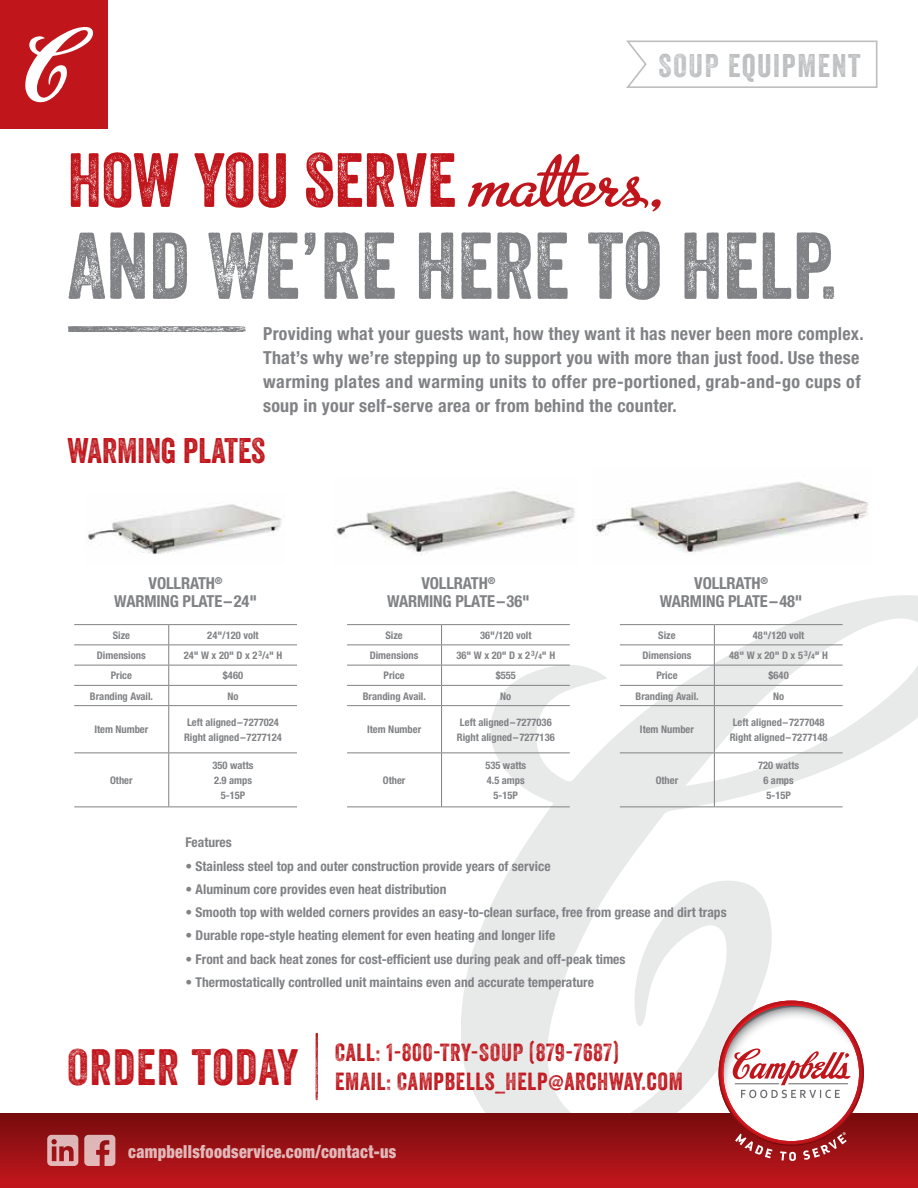
<style>
.page{position:relative;width:918px;height:1188px;background:#fff}
.page>*{position:absolute;margin:0;border:0;box-sizing:border-box;transform-origin:0 0}
.t1{font:91.5px "Veneer Two";color:#808285}
.t2{font:74.1px "Veneer Two";color:#c0151b}
.t3{font:49.5px "Veneer Two";letter-spacing:.03em;color:#c0151b}
.t4{font:34.5px "Veneer Two";color:#c0151b}
.t5{font:31.8px "Veneer Two";letter-spacing:.05em;color:#bcbec0}
.t6{font:24px/28.5px "Veneer Two";letter-spacing:.03em;color:#c0151b}
.t7{font:700 condensed 18px/24px "Helvetica Neue";letter-spacing:.015em;color:#808285}
.t8{font:900 condensed 18px "Helvetica Neue";letter-spacing:.02em;color:#fff;scale:.9 1}
.t9{font:700 condensed 16.5px/18px "Helvetica Neue";letter-spacing:-.01em;color:#808285;text-align:center}
.t10{font:700 condensed 13.5px "Helvetica Neue";color:#808285}
.t11{font:700 condensed 10.5px/15px "Helvetica Neue";color:#808285}
.s1{font-family:"Metro Script";font-size:81px}
.s2{font-size:7.5px}
</style>
<div class="page">
<svg style="left:459px;top:595px;width:459px;height:519px"></svg>
<div style="left:0;top:1114px;width:918px;height:74px;background:linear-gradient(to bottom,#760c0d,#c3161d)"></div>
<svg style="left:84px;top:1135px;width:31px;height:31px"></svg>
<svg style="left:47px;top:1135px;width:31px;height:31px"></svg>
<hr style="left:74px;top:624px;width:95px;height:1px;background:#808285">
<hr style="left:169px;top:624px;width:128px;height:1px;background:#808285">
<hr style="left:74px;top:645px;width:95px;height:1px;background:#808285">
<hr style="left:169px;top:645px;width:128px;height:1px;background:#808285">
<hr style="left:74px;top:665px;width:95px;height:1px;background:#808285">
<hr style="left:169px;top:665px;width:128px;height:1px;background:#808285">
<hr style="left:74px;top:685px;width:95px;height:1px;background:#808285">
<hr style="left:169px;top:685px;width:128px;height:1px;background:#808285">
<hr style="left:74px;top:705px;width:95px;height:1px;background:#808285">
<hr style="left:169px;top:705px;width:128px;height:1px;background:#808285">
<hr style="left:74px;top:753px;width:95px;height:1px;background:#808285">
<hr style="left:169px;top:753px;width:128px;height:1px;background:#808285">
<hr style="left:74px;top:807px;width:95px;height:1px;background:#808285">
<hr style="left:169px;top:807px;width:128px;height:1px;background:#808285">
<svg style="left:168px;top:625px;width:1px;height:80px"></svg>
<hr style="left:168px;top:706px;width:1px;height:47px;background:#808285">
<hr style="left:168px;top:753px;width:1px;height:54px;background:#808285">
<hr style="left:347px;top:624px;width:95px;height:1px;background:#808285">
<hr style="left:442px;top:624px;width:128px;height:1px;background:#808285">
<hr style="left:347px;top:645px;width:95px;height:1px;background:#808285">
<hr style="left:442px;top:645px;width:128px;height:1px;background:#808285">
<hr style="left:347px;top:665px;width:95px;height:1px;background:#808285">
<hr style="left:442px;top:665px;width:128px;height:1px;background:#808285">
<hr style="left:347px;top:685px;width:95px;height:1px;background:#808285">
<hr style="left:442px;top:685px;width:128px;height:1px;background:#808285">
<hr style="left:347px;top:705px;width:95px;height:1px;background:#808285">
<hr style="left:442px;top:705px;width:128px;height:1px;background:#808285">
<hr style="left:347px;top:753px;width:95px;height:1px;background:#808285">
<hr style="left:442px;top:753px;width:128px;height:1px;background:#808285">
<hr style="left:347px;top:807px;width:95px;height:1px;background:#808285">
<hr style="left:442px;top:807px;width:128px;height:1px;background:#808285">
<svg style="left:441px;top:625px;width:1px;height:80px"></svg>
<hr style="left:441px;top:706px;width:1px;height:47px;background:#808285">
<hr style="left:441px;top:753px;width:1px;height:54px;background:#808285">
<hr style="left:620px;top:624px;width:94px;height:1px;background:#808285">
<hr style="left:714px;top:624px;width:129px;height:1px;background:#808285">
<hr style="left:620px;top:645px;width:94px;height:1px;background:#808285">
<hr style="left:714px;top:645px;width:129px;height:1px;background:#808285">
<hr style="left:620px;top:665px;width:94px;height:1px;background:#808285">
<hr style="left:714px;top:665px;width:129px;height:1px;background:#808285">
<hr style="left:620px;top:685px;width:94px;height:1px;background:#808285">
<hr style="left:714px;top:685px;width:129px;height:1px;background:#808285">
<hr style="left:620px;top:705px;width:94px;height:1px;background:#808285">
<hr style="left:714px;top:705px;width:129px;height:1px;background:#808285">
<hr style="left:620px;top:753px;width:94px;height:1px;background:#808285">
<hr style="left:714px;top:753px;width:129px;height:1px;background:#808285">
<hr style="left:620px;top:807px;width:94px;height:1px;background:#808285">
<hr style="left:714px;top:807px;width:129px;height:1px;background:#808285">
<svg style="left:714px;top:625px;width:1px;height:80px"></svg>
<hr style="left:714px;top:706px;width:1px;height:47px;background:#808285">
<hr style="left:714px;top:753px;width:1px;height:54px;background:#808285">
<svg style="left:316px;top:1033px;width:2px;height:67px"></svg>
<svg style="left:68px;top:326px;width:178px;height:6px"></svg>
<svg style="left:626px;top:40px;width:252px;height:48px"></svg>
<img style="left:86px;top:504px;width:196px;height:50px">
<img style="left:336px;top:491px;width:239px;height:64px">
<img style="left:595px;top:482px;width:274px;height:71px">
<svg style="left:719px;top:1001px;width:145px;height:160px"></svg>
<div style="left:0;top:0;width:108px;height:128px;background:#c0151b"></div>
<svg style="left:25px;top:27px;width:69px;height:76px"></svg>
<h3 class="t5" style="left:659px;top:46px;width:204px">SOUP EQUIPMENT</h3>
<h2 class="t2" style="left:68px;top:135px;width:602px">HOW YOU SERVE <span class="s1">matters,</span></h2>
<h1 class="t1" style="left:68px;top:210px;width:771px">AND WE’RE HERE TO HELP.</h1>
<p class="t7" style="left:263px;top:321px;width:602px">Providing what your guests want, how they want it has never been more complex.<br>That’s why we’re stepping up to support you with more than just food. Use these warming plates and warming units to offer pre-portioned, grab-and-go cups of soup in your self-serve area or from behind the counter.</p>
<h3 class="t4" style="left:68px;top:429px;width:199px">WARMING PLATES</h3>
<h3 class="t9" style="left:114px;top:574px;width:144px">VOLLRATH<sup>®<br></sup>WARMING PLATE–24"</h3>
<h3 class="t9" style="left:387px;top:574px;width:144px">VOLLRATH<sup>®<br></sup>WARMING PLATE–36"</h3>
<h3 class="t9" style="left:660px;top:574px;width:144px">VOLLRATH<sup>®<br></sup>WARMING PLATE–48"</h3>
<p class="t11" style="left:113px;top:627px;width:19px">Size</p>
<p class="t11" style="left:207px;top:627px;width:53px">24"/120 volt</p>
<p class="t11" style="left:97px;top:648px;width:50px">Dimensions</p>
<p class="t11" style="left:184px;top:648px;width:100px">24" W x 20" D x 2<sup>3</sup>/<span class="s2">4</span>" H</p>
<p class="t11" style="left:111px;top:668px;width:23px">Price</p>
<p class="t11" style="left:223px;top:668px;width:22px">$460</p>
<p class="t11" style="left:90px;top:688px;width:65px">Branding Avail.</p>
<p class="t11" style="left:227px;top:688px;width:13px">No</p>
<p class="t11" style="left:94px;top:722px;width:56px">Item Number</p>
<p class="t11" style="left:184px;top:714px;width:99px">Left aligned–7277024<br>Right aligned–7277124</p>
<p class="t11" style="left:110px;top:773px;width:24px">Other</p>
<p class="t11" style="left:213px;top:758px;width:42px;text-align:center">350 watts<br>2.9 amps<br>5-15P</p>
<p class="t11" style="left:386px;top:627px;width:19px">Size</p>
<p class="t11" style="left:480px;top:627px;width:53px">36"/120 volt</p>
<p class="t11" style="left:370px;top:648px;width:50px">Dimensions</p>
<p class="t11" style="left:456px;top:648px;width:100px">36" W x 20" D x 2<sup>3</sup>/<span class="s2">4</span>" H</p>
<p class="t11" style="left:384px;top:668px;width:23px">Price</p>
<p class="t11" style="left:496px;top:668px;width:22px">$555</p>
<p class="t11" style="left:363px;top:688px;width:65px">Branding Avail.</p>
<p class="t11" style="left:500px;top:688px;width:13px">No</p>
<p class="t11" style="left:367px;top:722px;width:56px">Item Number</p>
<p class="t11" style="left:457px;top:714px;width:99px">Left aligned–7277036<br>Right aligned–7277136</p>
<p class="t11" style="left:383px;top:773px;width:24px">Other</p>
<p class="t11" style="left:485px;top:758px;width:42px;text-align:center">535 watts<br>4.5 amps<br>5-15P</p>
<p class="t11" style="left:658px;top:627px;width:19px">Size</p>
<p class="t11" style="left:753px;top:627px;width:53px">48"/120 volt</p>
<p class="t11" style="left:643px;top:648px;width:50px">Dimensions</p>
<p class="t11" style="left:729px;top:648px;width:100px">48" W x 20" D x 5<sup>3</sup>/<span class="s2">4</span>" H</p>
<p class="t11" style="left:656px;top:668px;width:23px">Price</p>
<p class="t11" style="left:769px;top:668px;width:22px">$640</p>
<p class="t11" style="left:636px;top:688px;width:65px">Branding Avail.</p>
<p class="t11" style="left:773px;top:688px;width:13px">No</p>
<p class="t11" style="left:640px;top:722px;width:56px">Item Number</p>
<p class="t11" style="left:730px;top:714px;width:99px">Left aligned–7277048<br>Right aligned–7277148</p>
<p class="t11" style="left:656px;top:773px;width:24px">Other</p>
<p class="t11" style="left:758px;top:758px;width:42px;text-align:center">720 watts<br>6 amps<br>5-15P</p>
<p class="t10" style="left:186px;top:835px;width:48px">Features</p>
<p class="t10" style="left:186px;top:858px;width:366px">• Stainless steel top and outer construction provide years of service</p>
<p class="t10" style="left:186px;top:881px;width:262px">• Aluminum core provides even heat distribution</p>
<p class="t10" style="left:186px;top:904px;width:543px">• Smooth top with welded corners provides an easy-to-clean surface, free from grease and dirt traps</p>
<p class="t10" style="left:186px;top:927px;width:371px">• Durable rope-style heating element for even heating and longer life</p>
<p class="t10" style="left:186px;top:951px;width:441px">• Front and back heat zones for cost-efficient use during peak and off-peak times</p>
<p class="t10" style="left:186px;top:974px;width:410px">• Thermostatically controlled unit maintains even and accurate temperature</p>
<h3 class="t3" style="left:68px;top:1037px;width:233px">ORDER TODAY</h3>
<h3 class="t6" style="left:335px;top:1038px;width:349px">CALL: 1-800-TRY-SOUP (879-7687)<br>EMAIL: CAMPBELLS_HELP@ARCHWAY.COM</h3>
<h3 class="t8" style="left:128px;top:1140px;width:299px">campbellsfoodservice.com/contact-us</h3>
</div>
